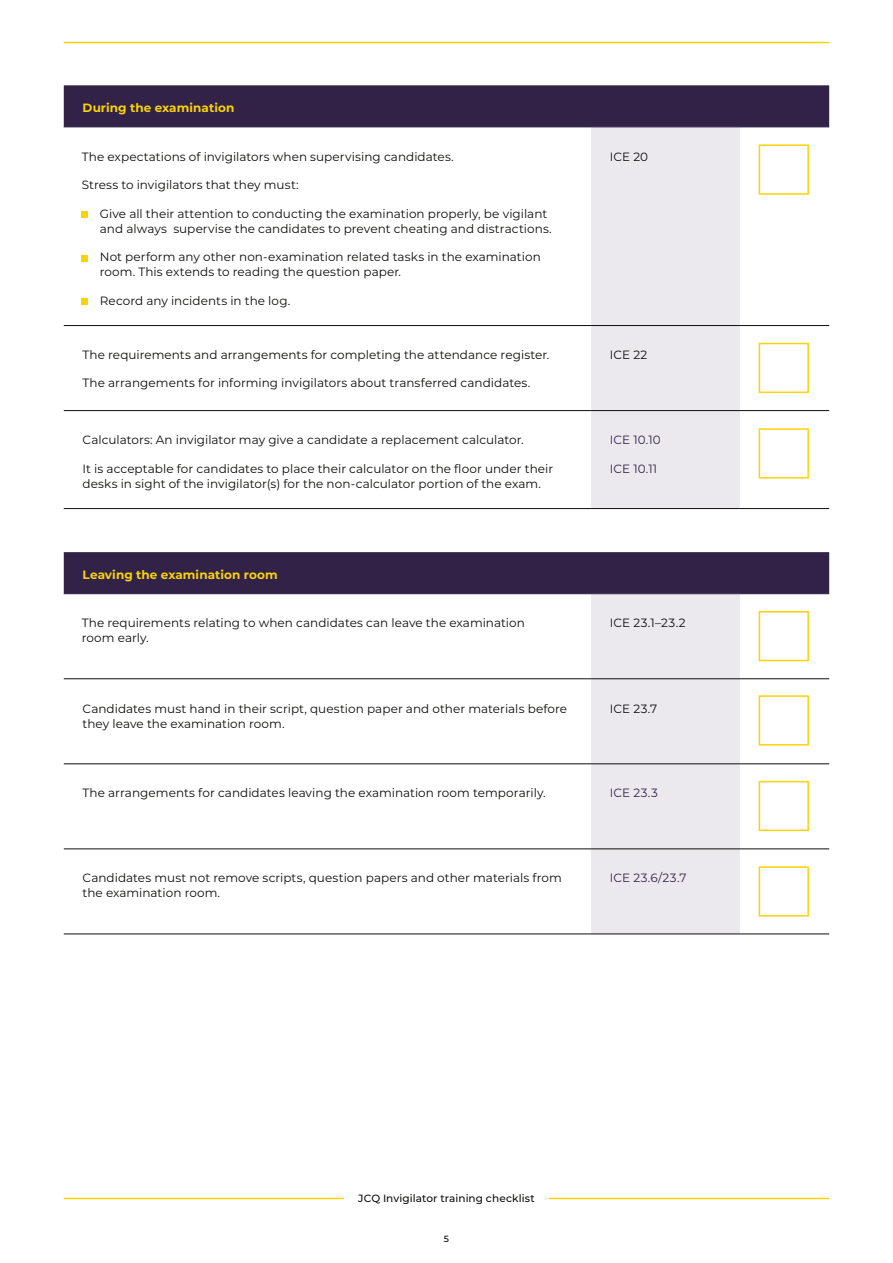
<style>
.page{position:relative;width:893px;height:1263px;background:#fff}
.page>*{position:absolute;margin:0;border:0;box-sizing:border-box;transform-origin:0 0}
.Table_Body{font:12px/15px "Montserrat";letter-spacing:.005em;color:#0d0d0b}
.Table_Bullets_2{font:12px/15px "Montserrat";letter-spacing:.005em;color:#0d0d0b}
.Table_Header{font:700 12px "Montserrat";letter-spacing:.005em;color:#fad308}
.Table_Body-2{font:12px "Montserrat";letter-spacing:.01em;color:#322247}
.t1{font:500 10.5px "Montserrat";letter-spacing:.01em;color:#0d0d0b}
.t2{font:500 9px "Montserrat";color:#000}
</style>
<div class="page">
<hr style="left:64px;top:1198px;width:765px;height:1px;background:#fad308">
<hr style="left:64px;top:42px;width:765px;height:1px;background:#fad308">
<div style="left:344px;top:1192px;width:205px;height:23px;background:#fff"></div>
<div style="left:64px;top:85px;width:765px;height:42px;background:#322247"></div>
<div style="left:591px;top:128px;width:149px;height:380px;background:#ebe9ed"></div>
<hr style="left:64px;top:325px;width:527px;height:1px;background:#0d0d0b">
<hr style="left:591px;top:325px;width:149px;height:1px;background:#0d0d0b">
<hr style="left:740px;top:325px;width:89px;height:1px;background:#0d0d0b">
<hr style="left:64px;top:127px;width:527px;height:1px;background:#322247">
<hr style="left:591px;top:127px;width:149px;height:1px;background:#322247">
<hr style="left:740px;top:127px;width:89px;height:1px;background:#322247">
<hr style="left:64px;top:410px;width:527px;height:1px;background:#0d0d0b">
<hr style="left:591px;top:410px;width:149px;height:1px;background:#0d0d0b">
<hr style="left:740px;top:410px;width:89px;height:1px;background:#0d0d0b">
<hr style="left:64px;top:508px;width:527px;height:1px;background:#0d0d0b">
<hr style="left:591px;top:508px;width:149px;height:1px;background:#0d0d0b">
<hr style="left:740px;top:508px;width:89px;height:1px;background:#0d0d0b">
<svg style="left:82px;top:212px;width:6px;height:6px"></svg>
<svg style="left:82px;top:255px;width:6px;height:6px"></svg>
<svg style="left:82px;top:298px;width:6px;height:6px"></svg>
<div style="left:759px;top:144px;width:50px;height:51px;border:2px solid #fad308"></div>
<div style="left:759px;top:343px;width:50px;height:50px;border:2px solid #fad308"></div>
<div style="left:759px;top:428px;width:50px;height:50px;border:2px solid #fad308"></div>
<div style="left:64px;top:552px;width:765px;height:41px;background:#322247"></div>
<div style="left:591px;top:594px;width:149px;height:339px;background:#ebe9ed"></div>
<hr style="left:64px;top:678px;width:527px;height:1px;background:#0d0d0b">
<hr style="left:591px;top:678px;width:149px;height:1px;background:#0d0d0b">
<hr style="left:740px;top:678px;width:89px;height:1px;background:#0d0d0b">
<hr style="left:64px;top:593px;width:527px;height:1px;background:#322247">
<hr style="left:591px;top:593px;width:149px;height:1px;background:#322247">
<hr style="left:740px;top:593px;width:89px;height:1px;background:#322247">
<hr style="left:64px;top:763px;width:527px;height:1px;background:#0d0d0b">
<hr style="left:591px;top:763px;width:149px;height:1px;background:#0d0d0b">
<hr style="left:740px;top:763px;width:89px;height:1px;background:#0d0d0b">
<hr style="left:64px;top:848px;width:527px;height:1px;background:#0d0d0b">
<hr style="left:591px;top:848px;width:149px;height:1px;background:#0d0d0b">
<hr style="left:740px;top:848px;width:89px;height:1px;background:#0d0d0b">
<hr style="left:64px;top:933px;width:527px;height:1px;background:#0d0d0b">
<hr style="left:591px;top:933px;width:149px;height:1px;background:#0d0d0b">
<hr style="left:740px;top:933px;width:89px;height:1px;background:#0d0d0b">
<div style="left:759px;top:611px;width:50px;height:50px;border:2px solid #fad308"></div>
<div style="left:759px;top:695px;width:50px;height:51px;border:2px solid #fad308"></div>
<div style="left:759px;top:781px;width:50px;height:50px;border:2px solid #fad308"></div>
<div style="left:759px;top:866px;width:50px;height:51px;border:2px solid #fad308"></div>
<p class="Table_Header" style="left:83px;top:99px;width:153px">During the examination</p>
<p class="Table_Bullets_2" style="left:82px;top:148px;width:374px">The expectations of invigilators when supervising candidates.</p>
<p class="Table_Bullets_2" style="left:82px;top:177px;width:218px">Stress to invigilators that they must:</p>
<p class="Table_Bullets_2" style="left:100px;top:205px;width:454px">Give all their attention to conducting the examination properly, be vigilant and always supervise the candidates to prevent cheating and distractions.</p>
<p class="Table_Bullets_2" style="left:100px;top:249px;width:443px">Not perform any other non-examination related tasks in the examination room. This extends to reading the question paper.</p>
<p class="Table_Bullets_2" style="left:100px;top:292px;width:192px">Record any incidents in the log.</p>
<p class="Table_Body" style="left:83px;top:346px;width:468px">The requirements and arrangements for completing the attendance register.</p>
<p class="Table_Body" style="left:83px;top:375px;width:449px">The arrangements for informing invigilators about transferred candidates.</p>
<p class="Table_Body" style="left:83px;top:432px;width:443px">Calculators: An invigilator may give a candidate a replacement calculator.</p>
<p class="Table_Body" style="left:83px;top:460px;width:472px">It is acceptable for candidates to place their calculator on the floor under their desks in sight of the invigilator(s) for the non-calculator portion of the exam.</p>
<p class="Table_Body" style="left:610px;top:148px;width:40px">ICE 20</p>
<p class="Table_Body" style="left:610px;top:346px;width:39px">ICE 22</p>
<p class="Table_Body-2" style="left:610px;top:431px;width:53px">ICE 10.10</p>
<p class="Table_Body-2" style="left:610px;top:460px;width:49px">ICE 10.11</p>
<p class="Table_Header" style="left:83px;top:566px;width:197px">Leaving the examination room</p>
<p class="Table_Bullets_2" style="left:82px;top:615px;width:445px">The requirements relating to when candidates can leave the examination room early.</p>
<p class="Table_Body" style="left:610px;top:615px;width:77px">ICE 23.1–23.2</p>
<p class="Table_Body" style="left:83px;top:700px;width:486px">Candidates must hand in their script, question paper and other materials before they leave the examination room.</p>
<p class="Table_Body" style="left:610px;top:700px;width:49px">ICE 23.7</p>
<p class="Table_Body" style="left:83px;top:784px;width:465px">The arrangements for candidates leaving the examination room temporarily.</p>
<p class="Table_Body-2" style="left:610px;top:784px;width:50px">ICE 23.3</p>
<p class="Table_Body" style="left:83px;top:870px;width:481px">Candidates must not remove scripts, question papers and other materials from the examination room.</p>
<p class="Table_Body-2" style="left:610px;top:869px;width:78px">ICE 23.6/23.7</p>
<p class="t1" style="left:358px;top:1191px;width:178px">JCQ Invigilator training checklist</p>
<p class="t2" style="left:444px;top:1232px;width:7px">5</p>
</div>
